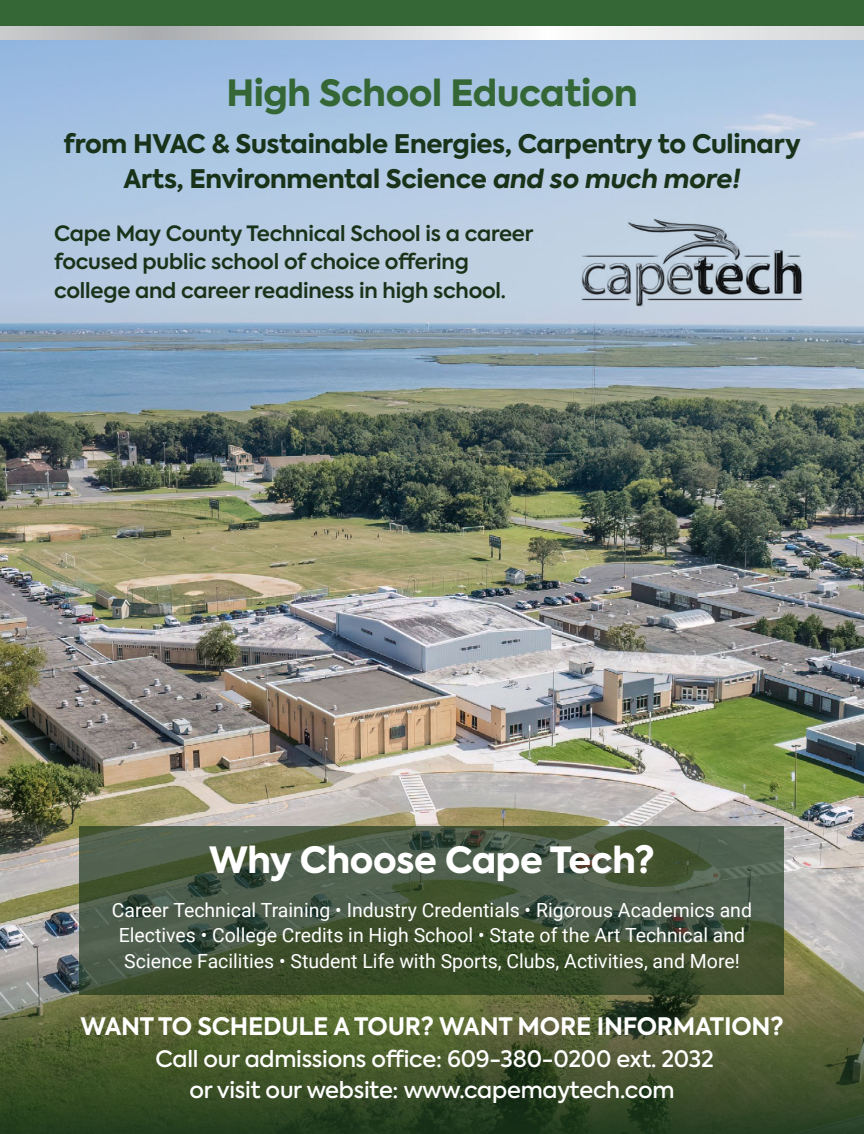
<style>
.page{position:relative;width:864px;height:1134px;background:#fff}
.page>*{position:absolute;margin:0;border:0;box-sizing:border-box;transform-origin:0 0}
.t1{font:800 36px "Axiforma";letter-spacing:-.01em;color:#346735}
.t2{font:800 36px "Axiforma";letter-spacing:-.01em;color:#fff}
.t3{font:800 25.5px/34.5px "Axiforma";letter-spacing:-.01em;color:#183319;text-align:center}
.t4{font:700 24px "Axiforma";letter-spacing:-.01em;color:#fff}
.t5{font:500 22.5px/31.5px "Axiforma";letter-spacing:-.01em;color:#fff;text-align:center}
.t6{font:600 21px/28.5px "Axiforma";letter-spacing:-.01em;color:#183319}
.t7{font:19.5px/25.5px "Roboto";color:#fff;text-align:center}
.s1{font-style:italic}
</style>
<div class="page">
<img style="left:0;top:39px;width:864px;height:915px">
<img style="left:574px;top:219px;width:236px;height:88px">
<div style="left:0;top:0;width:864px;height:27px;background:#346735"></div>
<svg style="left:0;top:27px;width:864px;height:12px"></svg>
<svg style="left:0;top:954px;width:864px;height:180px;background:#485730"></svg>
<svg style="left:80px;top:826px;width:704px;height:169px;background:#44553b"></svg>
<h1 class="t1" style="left:226px;top:68px;width:413px">High School Education</h1>
<h2 class="t3" style="left:64px;top:127px;width:739px">from HVAC &amp; Sustainable Energies, Carpentry to Culinary<br>Arts, Environmental Science <span class="s1">and so much more!</span></h2>
<p class="t6" style="left:54px;top:219px;width:481px">Cape May County Technical School is a career focused public school of choice offering college and career readiness in high school.</p>
<h1 class="t2" style="left:209px;top:835px;width:447px">Why Choose Cape Tech?</h1>
<p class="t7" style="left:112px;top:896px;width:642px">Career Technical Training • Industry Credentials • Rigorous Academics and<br>Electives • College Credits in High School • State of the Art Technical and<br>Science Facilities • Student Life with Sports, Clubs, Activities, and More!</p>
<p class="t4" style="left:80px;top:1010px;width:705px">WANT TO SCHEDULE A TOUR? WANT MORE INFORMATION?</p>
<p class="t5" style="left:155px;top:1043px;width:560px">Call our admissions office: 609-380-0200 ext. 2032 or visit our website: www.capemaytech.com</p>
</div>
